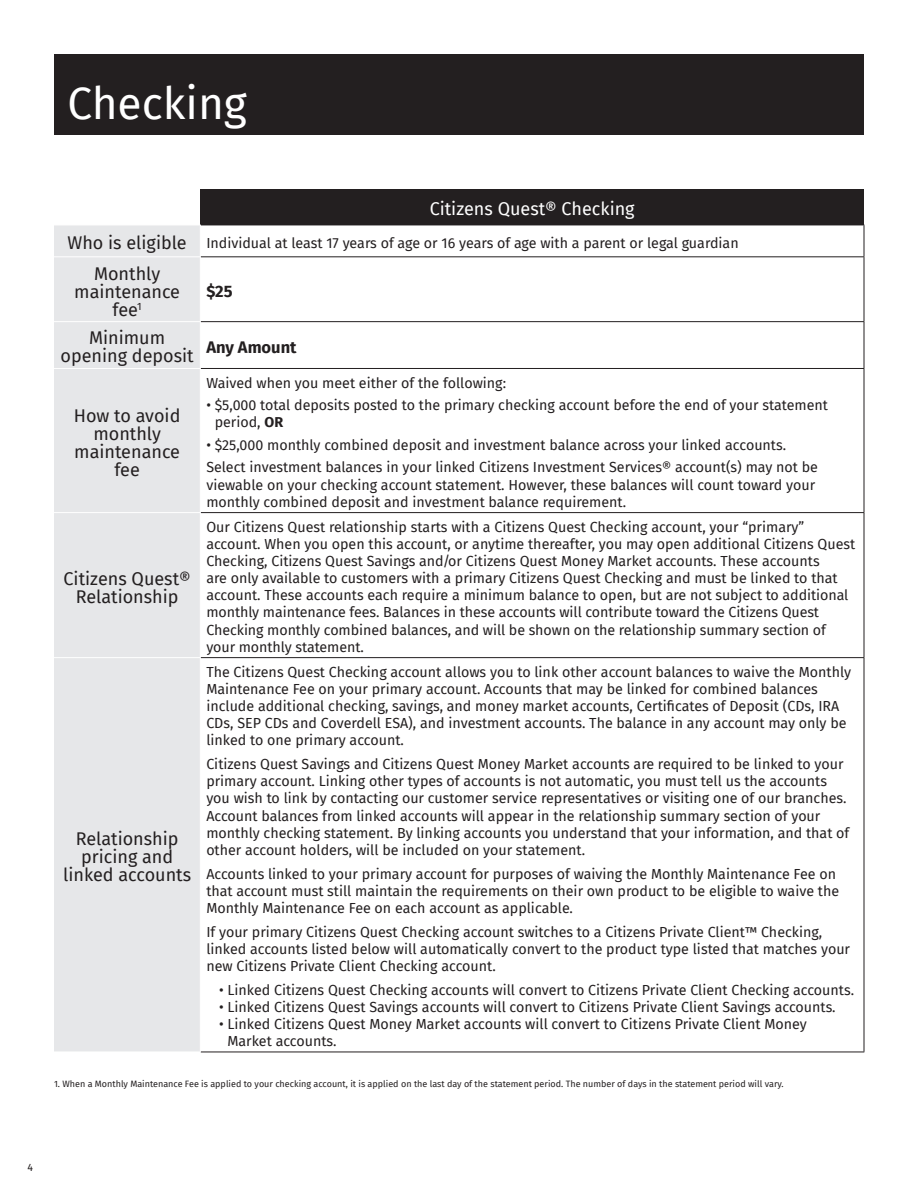
<style>
.page{position:relative;width:918px;height:1188px;background:#fff}
.page>*{position:absolute;margin:0;border:0;box-sizing:border-box;transform-origin:0 0}
.t1{font:44.25px "Fira Sans";color:#fff}
.t2{font:18px/18px "Fira Sans";color:#231f20;text-align:center}
.t3{font:18px "Fira Sans";color:#fff}
.t4{font:700 16.5px "Fira Sans";color:#231f20}
.t5{font:14.25px/17.1px "Fira Sans";color:#231f20}
.t6{font:10.5px "Fira Sans";color:#231f20}
.t7{font:9px "Fira Sans";color:#231f20}
.s1{font-size:18px}
.s2{font-weight:700}
</style>
<div class="page">
<div style="left:54px;top:54px;width:810px;height:81px;background:#231f20"></div>
<div style="left:200px;top:189px;width:664px;height:36px;background:#231f20"></div>
<div style="left:54px;top:226px;width:146px;height:826px;background:#e6e7e9"></div>
<hr style="left:201px;top:225px;width:663px;height:1px;background:#231f20">
<hr style="left:864px;top:225px;width:1px;height:31px;background:#231f20">
<hr style="left:201px;top:256px;width:663px;height:1px;background:#231f20">
<hr style="left:864px;top:257px;width:1px;height:64px;background:#231f20">
<hr style="left:201px;top:321px;width:663px;height:1px;background:#231f20">
<hr style="left:864px;top:322px;width:1px;height:46px;background:#231f20">
<hr style="left:201px;top:368px;width:663px;height:1px;background:#231f20">
<hr style="left:864px;top:369px;width:1px;height:143px;background:#231f20">
<hr style="left:201px;top:512px;width:663px;height:1px;background:#231f20">
<hr style="left:864px;top:513px;width:1px;height:144px;background:#231f20">
<hr style="left:201px;top:657px;width:663px;height:1px;background:#231f20">
<hr style="left:864px;top:658px;width:1px;height:394px;background:#231f20">
<hr style="left:201px;top:1052px;width:663px;height:1px;background:#231f20">
<hr style="left:54px;top:256px;width:147px;height:1px;background:#fff">
<hr style="left:54px;top:321px;width:147px;height:1px;background:#fff">
<hr style="left:54px;top:368px;width:147px;height:1px;background:#fff">
<hr style="left:54px;top:512px;width:147px;height:1px;background:#fff">
<hr style="left:54px;top:657px;width:147px;height:1px;background:#fff">
<h1 class="t1" style="left:67px;top:70px;width:181px">Checking</h1>
<p class="t3" style="left:430px;top:195px;width:207px">Citizens Quest® Checking</p>
<p class="t5" style="left:68px;top:234px;width:673px"><span class="s1">Who is eligible</span> Individual at least 17 years of age or 16 years of age with a parent or legal guardian</p>
<p class="t2" style="left:74px;top:264px;width:107px">Monthly maintenance fee<sup>1</sup></p>
<p class="t4" style="left:206px;top:277px;width:28px">$25</p>
<p class="t2" style="left:61px;top:329px;width:135px">Minimum opening deposit</p>
<p class="t4" style="left:206px;top:333px;width:92px">Any Amount</p>
<p class="t2" style="left:74px;top:406px;width:108px">How to avoid monthly maintenance fee</p>
<p class="t2" style="left:64px;top:569px;width:129px">Citizens Quest®<br>Relationship</p>
<p class="t5" style="left:206px;top:374px;width:301px">Waived when you meet either of the following:</p>
<p class="t5" style="left:215px;top:396px;width:615px;text-indent:-8px">• $5,000 total deposits posted to the primary checking account before the end of your statement period, <span class="s2">OR</span></p>
<p class="t5" style="left:206px;top:433px;width:613px;line-height:22.5px">• $25,000 monthly combined deposit and investment balance across your linked accounts.<br>Select investment balances in your linked Citizens Investment Services® account(s) may not be</p>
<p class="t5" style="left:206px;top:476px;width:610px">viewable on your checking account statement. However, these balances will count toward your monthly combined deposit and investment balance requirement.</p>
<p class="t5" style="left:206px;top:518px;width:650px">Our Citizens Quest relationship starts with a Citizens Quest Checking account, your “primary” account. When you open this account, or anytime thereafter, you may open additional Citizens Quest Checking, Citizens Quest Savings and/or Citizens Quest Money Market accounts. These accounts<br>are only available to customers with a primary Citizens Quest Checking and must be linked to that account. These accounts each require a minimum balance to open, but are not subject to additional monthly maintenance fees. Balances in these accounts will contribute toward the Citizens Quest Checking monthly combined balances, and will be shown on the relationship summary section of your monthly statement.</p>
<p class="t5" style="left:206px;top:663px;width:646px">The Citizens Quest Checking account allows you to link other account balances to waive the Monthly Maintenance Fee on your primary account. Accounts that may be linked for combined balances include additional checking, savings, and money market accounts, Certificates of Deposit (CDs, IRA CDs, SEP CDs and Coverdell ESA), and investment accounts. The balance in any account may only be linked to one primary account.</p>
<p class="t5" style="left:206px;top:755px;width:645px">Citizens Quest Savings and Citizens Quest Money Market accounts are required to be linked to your primary account. Linking other types of accounts is not automatic, you must tell us the accounts you wish to link by contacting our customer service representatives or visiting one of our branches.<br>Account balances from linked accounts will appear in the relationship summary section of your monthly checking statement. By linking accounts you understand that your information, and that of other account holders, will be included on your statement.</p>
<p class="t5" style="left:206px;top:865px;width:634px">Accounts linked to your primary account for purposes of waiving the Monthly Maintenance Fee on that account must still maintain the requirements on their own product to be eligible to waive the<br>Monthly Maintenance Fee on each account as applicable.</p>
<p class="t5" style="left:206px;top:923px;width:645px">If your primary Citizens Quest Checking account switches to a Citizens Private Client™ Checking, linked accounts listed below will automatically convert to the product type listed that matches your new Citizens Private Client Checking account.</p>
<p class="t5" style="left:219px;top:981px;width:637px">• Linked Citizens Quest Checking accounts will convert to Citizens Private Client Checking accounts.</p>
<p class="t5" style="left:219px;top:998px;width:618px">• Linked Citizens Quest Savings accounts will convert to Citizens Private Client Savings accounts.</p>
<p class="t5" style="left:227px;top:1015px;width:581px;text-indent:-8px">• Linked Citizens Quest Money Market accounts will convert to Citizens Private Client Money<br>Market accounts.</p>
<p class="t7" style="left:54px;top:1077px;width:731px">1. When a Monthly Maintenance Fee is applied to your checking account, it is applied on the last day of the statement period. The number of days in the statement period will vary.</p>
<p class="t2" style="left:63px;top:829px;width:130px">Relationship pricing and linked accounts</p>
<p class="t6" style="left:28px;top:1159px;width:7px">4</p>
</div>
